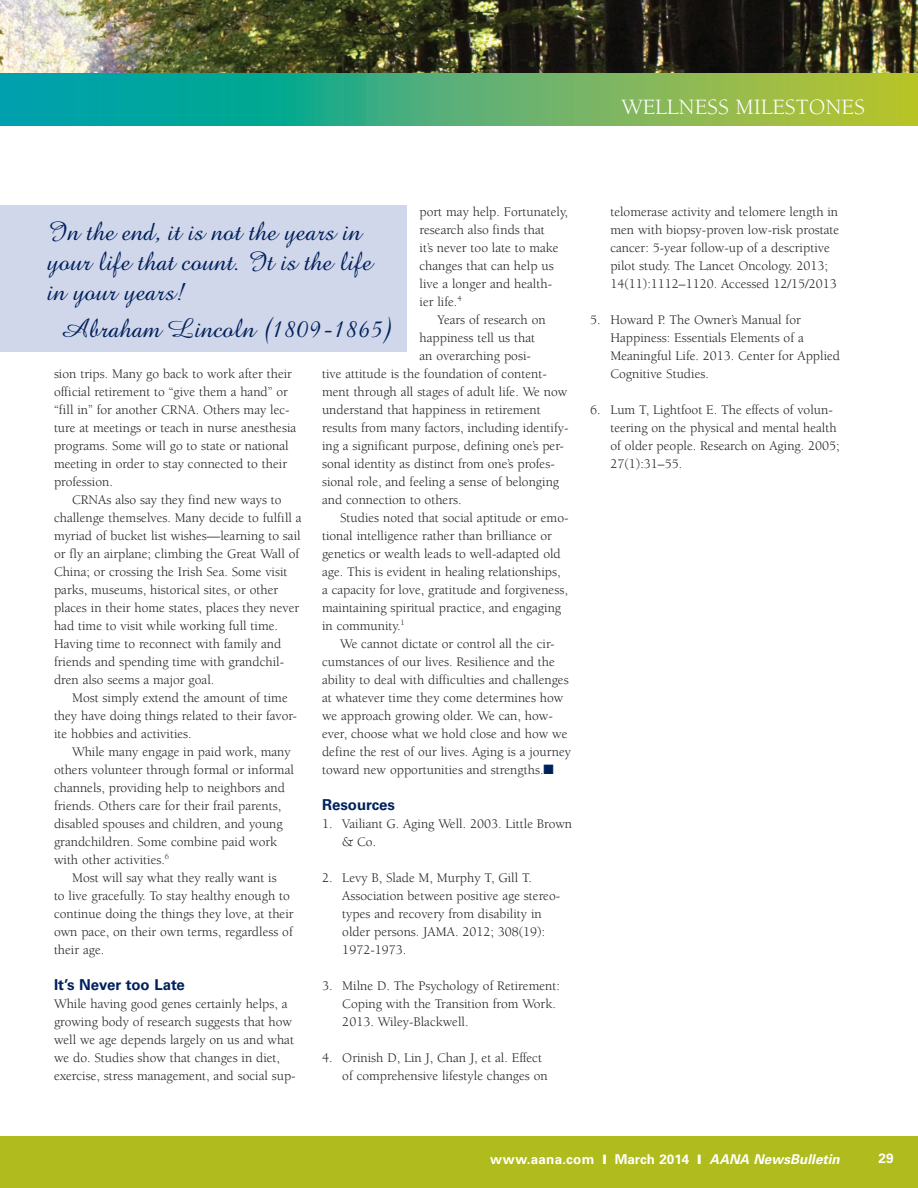
<style>
.page{position:relative;width:918px;height:1188px;background:#fff}
.page>*{position:absolute;margin:0;border:0;box-sizing:border-box;transform-origin:0 0}
.Wellness_Quote{font:27px/30px "Amazone BT";color:#00215d}
.t1{font:22.5px "Berkeley";color:#fff}
.AHead_Bold{font:700 15px "Univers";color:#00215d}
.Body_text{font:13.5px/18px "Berkeley";color:#231f20}
.Body_text_1st_P{font:13.5px/18px "Berkeley";color:#231f20}
.t2{font:700 13.5px "Univers";color:#fff}
.s1{color:#00215d}
.s2{font-style:italic}
</style>
<div class="page">
<div style="left:0;top:1136px;width:918px;height:52px;background:#b0bb1d"></div>
<img style="left:0;top:0;width:918px;height:73px">
<svg style="left:0;top:73px;width:918px;height:52px;background:#50b073"></svg>
<div style="left:0;top:206px;width:406px;height:146px;background:#d1d7ea"></div>
<p class="t1" style="left:621px;top:95px;width:245px">WELLNESS MILESTONES</p>
<p class="Body_text_1st_P" style="left:420px;top:203px;width:150px">port may help. Fortunately, research also finds that<br>it’s never too late to make changes that can help us live a longer and health&shy;ier life.<sup>4</sup></p>
<p class="Body_text" style="left:438px;top:311px;width:110px">Years of research on</p>
<p class="Body_text" style="left:420px;top:329px;width:117px">happiness tell us that</p>
<p class="Body_text" style="left:420px;top:347px;width:113px">an overarching posi-</p>
<p class="Body_text" style="left:322px;top:365px;width:226px">tive attitude is the foundation of content-</p>
<p class="Body_text" style="left:322px;top:383px;width:247px">ment through all stages of adult life. We now</p>
<p class="Body_text" style="left:322px;top:401px;width:220px">understand that happiness in retirement</p>
<p class="Body_text" style="left:322px;top:419px;width:248px">results from many factors, including identify-</p>
<p class="Body_text" style="left:322px;top:437px;width:243px">ing a significant purpose, defining one’s per-</p>
<p class="Body_text" style="left:322px;top:455px;width:234px">sonal identity as distinct from one’s profes-</p>
<p class="Body_text" style="left:322px;top:473px;width:239px">sional role, and feeling a sense of belonging</p>
<p class="Body_text" style="left:322px;top:491px;width:141px">and connection to others.</p>
<p class="Body_text" style="left:322px;top:509px;width:248px;text-indent:18px">Studies noted that social aptitude or emo&shy;tional intelligence rather than brilliance or genetics or wealth leads to well-adapted old age. This is evident in healing relationships, a capacity for love, gratitude and forgiveness, maintaining spiritual practice, and engaging in community.<sup>1</sup></p>
<p class="Body_text" style="left:322px;top:635px;width:250px;text-indent:18px">We cannot dictate or control all the cir&shy;cumstances of our lives. Resilience and the ability to deal with difficulties and challenges at whatever time they come determines how we approach growing older. We can, how&shy;ever, choose what we hold close and how we define the rest of our lives. Aging is a journey toward new opportunities and strengths.<span class="s1">■</span></p>
<p class="AHead_Bold" style="left:322px;top:796px;width:75px">Resources</p>
<p class="Body_text" style="left:342px;top:815px;width:231px;text-indent:-20px">1. Vailiant G. Aging Well. 2003. Little Brown &amp; Co.</p>
<p class="Body_text" style="left:342px;top:869px;width:219px;text-indent:-20px">2. Levy B, Slade M, Murphy T, Gill T.<br>Association between positive age stereo&shy;types and recovery from disability in older persons. JAMA. 2012; 308(19):<br>1972-1973.</p>
<p class="Body_text" style="left:342px;top:977px;width:219px;text-indent:-20px">3. Milne D. The Psychology of Retirement:<br>Coping with the Transition from Work.<br>2013. Wiley-Blackwell.</p>
<p class="Body_text" style="left:342px;top:1049px;width:207px;text-indent:-20px">4. Orinish D, Lin J, Chan J, et al. Effect of comprehensive lifestyle changes on</p>
<p class="Wellness_Quote" style="left:47px;top:217px;width:327px">In the end, it is not the years in your life that count. It is the life in your years!</p>
<p class="Wellness_Quote" style="left:60px;top:314px;width:335px">Abraham Lincoln (1809-1865)</p>
<p class="Body_text" style="left:54px;top:365px;width:244px">sion trips. Many go back to work after their official retirement to “give them a hand” or “fill in” for another CRNA. Others may lec&shy;ture at meetings or teach in nurse anesthesia programs. Some will go to state or national meeting in order to stay connected to their profession.</p>
<p class="Body_text" style="left:54px;top:491px;width:249px;text-indent:18px">CRNAs also say they find new ways to challenge themselves. Many decide to fulfill a myriad of bucket list wishes—learning to sail or fly an airplane; climbing the Great Wall of China; or crossing the Irish Sea. Some visit parks, museums, historical sites, or other places in their home states, places they never had time to visit while working full time.<br>Having time to reconnect with family and friends and spending time with grandchil&shy;dren also seems a major goal.</p>
<p class="Body_text" style="left:54px;top:689px;width:245px;text-indent:18px">Most simply extend the amount of time they have doing things related to their favor&shy;ite hobbies and activities.</p>
<p class="Body_text" style="left:54px;top:743px;width:241px;text-indent:18px">While many engage in paid work, many others volunteer through formal or informal channels, providing help to neighbors and friends. Others care for their frail parents, disabled spouses and children, and young grandchildren. Some combine paid work with other activities.<sup>6</sup></p>
<p class="Body_text" style="left:54px;top:869px;width:241px;text-indent:18px">Most will say what they really want is<br>to live gracefully. To stay healthy enough to continue doing the things they love, at their own pace, on their own terms, regardless of their age.</p>
<p class="AHead_Bold" style="left:54px;top:976px;width:132px">It’s Never too Late</p>
<p class="Body_text_1st_P" style="left:54px;top:995px;width:243px">While having good genes certainly helps, a growing body of research suggests that how well we age depends largely on us and what we do. Studies show that changes in diet, exercise, stress management, and social sup-</p>
<p class="Body_text" style="left:610px;top:203px;width:230px">telomerase activity and telomere length in men with biopsy-proven low-risk prostate cancer: 5-year follow-up of a descriptive pilot study. The Lancet Oncology. 2013; 14(11):1112–1120. Accessed 12/15/2013</p>
<p class="Body_text" style="left:610px;top:311px;width:231px;text-indent:-20px">5. Howard P. The Owner’s Manual for Happiness: Essentials Elements of a Meaningful Life. 2013. Center for Applied Cognitive Studies.</p>
<p class="Body_text" style="left:610px;top:401px;width:231px;text-indent:-20px">6. Lum T, Lightfoot E. The effects of volun&shy;teering on the physical and mental health of older people. Research on Aging. 2005; 27(1):31–55.</p>
<p class="t2" style="left:490px;top:1151px;width:351px">www.aana.com ❙ March 2014 ❙ <span class="s2">AANA NewsBulletin</span></p>
<p class="t2" style="left:879px;top:1150px;width:17px">29</p>
</div>
